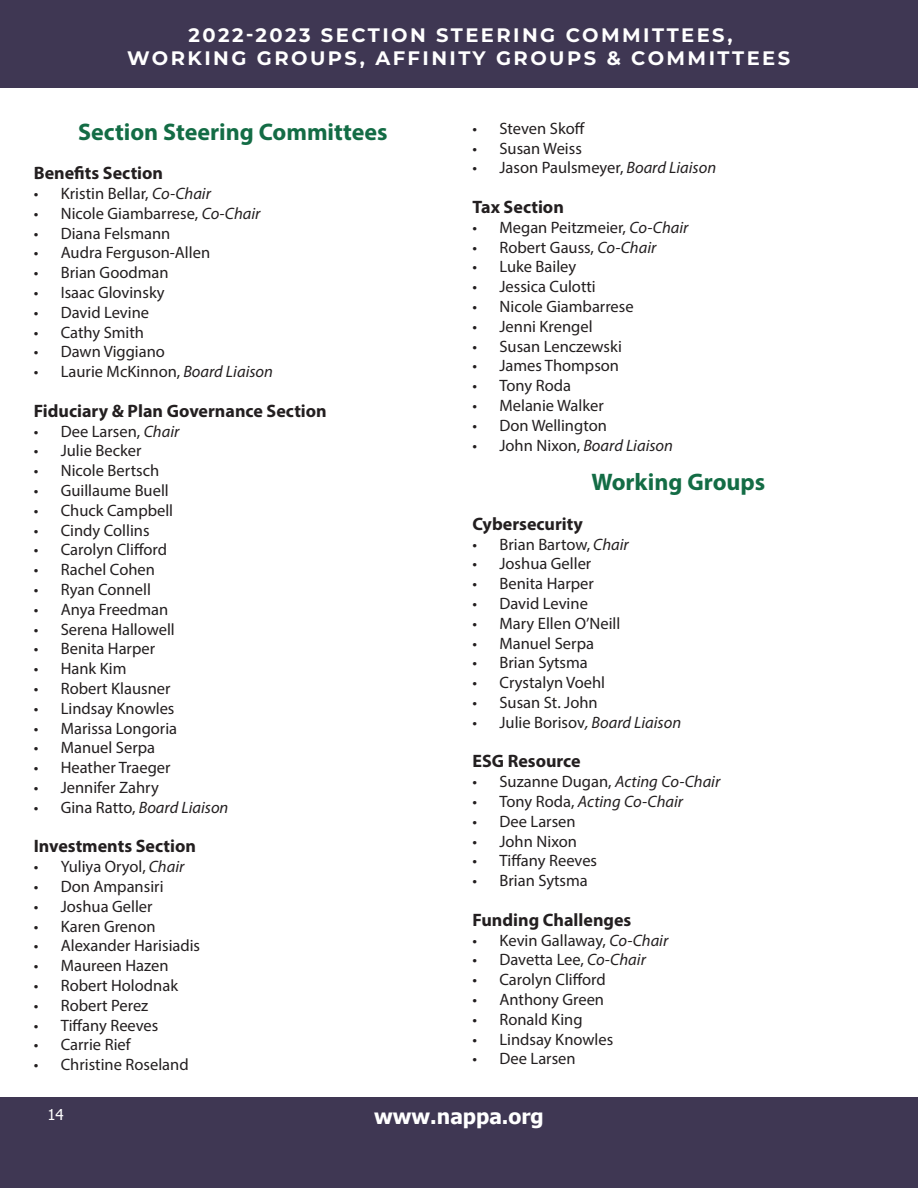
<style>
.page{position:relative;width:918px;height:1188px;background:#fff}
.page>*{position:absolute;margin:0;border:0;box-sizing:border-box;transform-origin:0 0}
.t1{font:700 24px "Myriad Pro";color:#136c45}
.t2{font:700 21px "Tahoma";color:#fff}
.t3{font:700 19.5px/23.4px "Montserrat";letter-spacing:.125em;color:#fff;text-align:center}
.t4{font:700 18px "Myriad Pro";color:#231f20}
.t5{font:16.5px "Myriad Pro";color:#231f20}
.t6{font:italic 16.5px "Myriad Pro";color:#231f20}
.t7{font:15px "Tahoma";color:#fff}
.s1{font-style:italic}
.s2{font-style:normal}
</style>
<div class="page">
<div style="left:0;top:1097px;width:918px;height:91px;background:#3f3753"></div>
<div style="left:0;top:0;width:918px;height:87px;background:#3f3753"></div>
<p class="t3" style="left:127px;top:22px;width:664px">2022-2023 SECTION STEERING COMMITTEES,<br>WORKING GROUPS, AFFINITY GROUPS &amp; COMMITTEES</p>
<p class="t1" style="left:78px;top:116px;width:311px">Section Steering Committees</p>
<p class="t4" style="left:34px;top:161px;width:131px">Benefits Section</p>
<p class="t5" style="left:34px;top:183px;width:179px">• Kristin Bellar, <span class="s1">Co-Chair</span></p>
<p class="t5" style="left:34px;top:203px;width:228px">• Nicole Giambarrese, <span class="s1">Co-Chair</span></p>
<p class="t5" style="left:34px;top:223px;width:138px">• Diana Felsmann</p>
<p class="t5" style="left:34px;top:243px;width:178px">• Audra Ferguson-Allen</p>
<p class="t5" style="left:34px;top:262px;width:136px">• Brian Goodman</p>
<p class="t5" style="left:34px;top:282px;width:132px">• Isaac Glovinsky</p>
<p class="t5" style="left:34px;top:302px;width:117px">• David Levine</p>
<p class="t5" style="left:34px;top:322px;width:112px">• Cathy Smith</p>
<p class="t5" style="left:34px;top:342px;width:133px">• Dawn Viggiano</p>
<p class="t5" style="left:34px;top:361px;width:241px">• Laurie McKinnon, <span class="s1">Board Liaison</span></p>
<p class="t4" style="left:34px;top:399px;width:295px">Fiduciary &amp; Plan Governance Section</p>
<p class="t5" style="left:34px;top:421px;width:147px">• Dee Larsen, <span class="s1">Chair</span></p>
<p class="t5" style="left:34px;top:441px;width:109px">• Julie Becker</p>
<p class="t5" style="left:34px;top:460px;width:127px">• Nicole Bertsch</p>
<p class="t5" style="left:34px;top:480px;width:137px">• Guillaume Buell</p>
<p class="t5" style="left:34px;top:500px;width:141px">• Chuck Campbell</p>
<p class="t5" style="left:34px;top:520px;width:117px">• Cindy Collins</p>
<p class="t5" style="left:34px;top:540px;width:135px">• Carolyn Clifford</p>
<p class="t5" style="left:34px;top:559px;width:123px">• Rachel Cohen</p>
<p class="t5" style="left:34px;top:579px;width:119px">• Ryan Connell</p>
<p class="t5" style="left:34px;top:599px;width:136px">• Anya Freedman</p>
<p class="t5" style="left:34px;top:619px;width:143px">• Serena Hallowell</p>
<p class="t5" style="left:34px;top:639px;width:123px">• Benita Harper</p>
<p class="t5" style="left:34px;top:658px;width:94px">• Hank Kim</p>
<p class="t5" style="left:34px;top:678px;width:138px">• Robert Klausner</p>
<p class="t5" style="left:34px;top:698px;width:142px">• Lindsay Knowles</p>
<p class="t5" style="left:34px;top:718px;width:145px">• Marissa Longoria</p>
<p class="t5" style="left:34px;top:738px;width:123px">• Manuel Serpa</p>
<p class="t5" style="left:34px;top:757px;width:138px">• Heather Traeger</p>
<p class="t5" style="left:34px;top:777px;width:127px">• Jennifer Zahry</p>
<p class="t6" style="left:34px;top:797px;width:196px"><span class="s2">• Gina Ratto,</span> Board Liaison</p>
<p class="t4" style="left:34px;top:834px;width:164px">Investments Section</p>
<p class="t5" style="left:34px;top:856px;width:152px">• Yuliya Oryol, <span class="s1">Chair</span></p>
<p class="t5" style="left:34px;top:876px;width:131px">• Don Ampansiri</p>
<p class="t5" style="left:34px;top:896px;width:120px">• Joshua Geller</p>
<p class="t5" style="left:34px;top:916px;width:123px">• Karen Grenon</p>
<p class="t5" style="left:34px;top:936px;width:168px">• Alexander Harisiadis</p>
<p class="t5" style="left:34px;top:955px;width:136px">• Maureen Hazen</p>
<p class="t5" style="left:34px;top:975px;width:146px">• Robert Holodnak</p>
<p class="t5" style="left:34px;top:995px;width:116px">• Robert Perez</p>
<p class="t5" style="left:34px;top:1015px;width:126px">• Tiffany Reeves</p>
<p class="t5" style="left:34px;top:1035px;width:98px">• Carrie Rief</p>
<p class="t5" style="left:34px;top:1054px;width:156px">• Christine Roseland</p>
<p class="t5" style="left:473px;top:118px;width:114px">• Steven Skoff</p>
<p class="t5" style="left:473px;top:138px;width:111px">• Susan Weiss</p>
<p class="t5" style="left:473px;top:158px;width:245px">• Jason Paulsmeyer, <span class="s1">Board Liaison</span></p>
<p class="t4" style="left:472px;top:195px;width:93px">Tax Section</p>
<p class="t5" style="left:472px;top:217px;width:217px">• Megan Peitzmeier, <span class="s1">Co-Chair</span></p>
<p class="t5" style="left:472px;top:237px;width:185px">• Robert Gauss, <span class="s1">Co-Chair</span></p>
<p class="t5" style="left:472px;top:257px;width:105px">• Luke Bailey</p>
<p class="t5" style="left:472px;top:277px;width:125px">• Jessica Culotti</p>
<p class="t5" style="left:472px;top:296px;width:163px">• Nicole Giambarrese</p>
<p class="t5" style="left:472px;top:316px;width:122px">• Jenni Krengel</p>
<p class="t5" style="left:472px;top:336px;width:151px">• Susan Lenczewski</p>
<p class="t5" style="left:472px;top:356px;width:148px">• James Thompson</p>
<p class="t5" style="left:472px;top:376px;width:100px">• Tony Roda</p>
<p class="t5" style="left:472px;top:395px;width:133px">• Melanie Walker</p>
<p class="t5" style="left:472px;top:415px;width:136px">• Don Wellington</p>
<p class="t6" style="left:472px;top:435px;width:202px"><span class="s2">• John Nixon,</span> Board Liaison</p>
<p class="t1" style="left:591px;top:467px;width:175px">Working Groups</p>
<p class="t4" style="left:472px;top:512px;width:112px">Cybersecurity</p>
<p class="t5" style="left:472px;top:534px;width:158px">• Brian Bartow, <span class="s1">Chair</span></p>
<p class="t5" style="left:472px;top:554px;width:120px">• Joshua Geller</p>
<p class="t5" style="left:472px;top:574px;width:123px">• Benita Harper</p>
<p class="t5" style="left:472px;top:593px;width:117px">• David Levine</p>
<p class="t5" style="left:472px;top:613px;width:149px">• Mary Ellen O’Neill</p>
<p class="t5" style="left:472px;top:633px;width:123px">• Manuel Serpa</p>
<p class="t5" style="left:472px;top:653px;width:117px">• Brian Sytsma</p>
<p class="t5" style="left:472px;top:673px;width:134px">• Crystalyn Voehl</p>
<p class="t5" style="left:472px;top:692px;width:127px">• Susan St. John</p>
<p class="t5" style="left:472px;top:712px;width:210px">• Julie Borisov<span class="s1">, Board Liaison</span></p>
<p class="t4" style="left:472px;top:750px;width:110px">ESG Resource</p>
<p class="t5" style="left:472px;top:772px;width:249px">• Suzanne Dugan, <span class="s1">Acting Co-Chair</span></p>
<p class="t6" style="left:472px;top:791px;width:212px"><span class="s2">• Tony Roda,</span> Acting Co-Chair</p>
<p class="t5" style="left:472px;top:811px;width:105px">• Dee Larsen</p>
<p class="t5" style="left:472px;top:831px;width:106px">• John Nixon</p>
<p class="t5" style="left:472px;top:851px;width:126px">• Tiffany Reeves</p>
<p class="t5" style="left:472px;top:871px;width:117px">• Brian Sytsma</p>
<p class="t4" style="left:472px;top:908px;width:160px">Funding Challenges</p>
<p class="t5" style="left:473px;top:930px;width:197px">• Kevin Gallaway, <span class="s1">Co-Chair</span></p>
<p class="t5" style="left:473px;top:950px;width:175px">• Davetta Lee, <span class="s1">Co-Chair</span></p>
<p class="t5" style="left:473px;top:970px;width:135px">• Carolyn Clifford</p>
<p class="t5" style="left:473px;top:989px;width:133px">• Anthony Green</p>
<p class="t5" style="left:473px;top:1009px;width:112px">• Ronald King</p>
<p class="t5" style="left:473px;top:1029px;width:142px">• Lindsay Knowles</p>
<p class="t5" style="left:473px;top:1049px;width:105px">• Dee Larsen</p>
<p class="t7" style="left:47px;top:1104px;width:18px">14</p>
<p class="t2" style="left:374px;top:1102px;width:171px">www.nappa.org</p>
</div>
